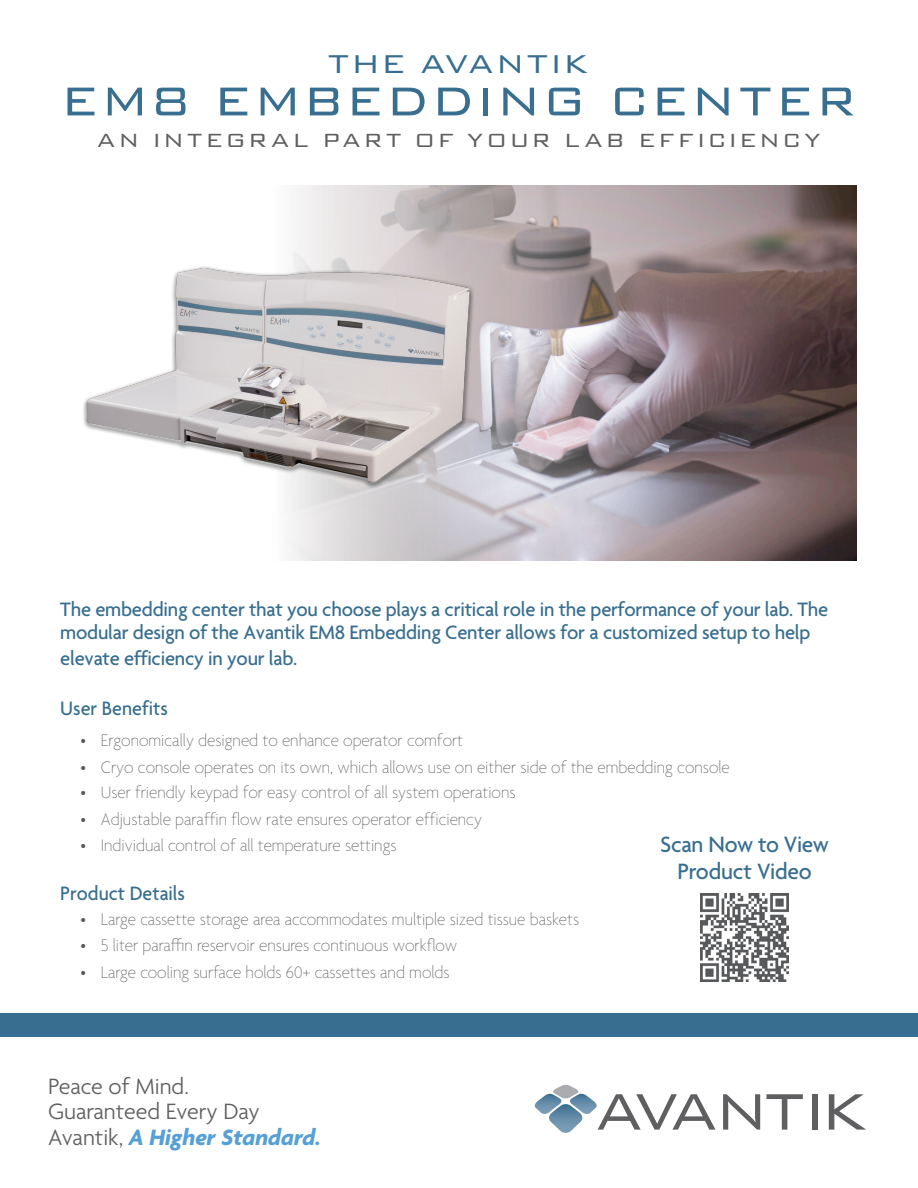
<style>
.page{position:relative;width:918px;height:1188px;background:#fff}
.page>*{position:absolute;margin:0;border:0;box-sizing:border-box;transform-origin:0 0}
.Product_Hed_Bold{font:300 53.85px "Bank Gothic BT";letter-spacing:.035em;color:#386e8f}
.Product_Hed_Bold-2{font:300 34.5px "Bank Gothic BT";letter-spacing:.045em;color:#386e8f}
.Product_Hed_Bold-3{font:300 25.5px "Bank Gothic BT";letter-spacing:.105em;color:#5f5f62}
.t1{font:300 24px "Agenda";color:#5f5f62}
.Product_Hed_Bold-4{font:500 24px/27px "Agenda";letter-spacing:-.015em;color:#386e8f;text-align:center}
.t2{font:italic 700 24px "Agenda";color:#56a0d5}
.Product_Hed_Bold-5{font:500 21px/23.7px "Agenda";letter-spacing:-.01em;color:#386e8f}
.Product_Hed_Bold-6{font:500 21px "Agenda";letter-spacing:-.01em;color:#386e8f;scale:.95 1}
.t3{font:100 18px "Agenda";color:#57585a;scale:.95 1}
.s1{font-weight:300;font-style:normal;color:#5f5f62}
</style>
<div class="page">
<img style="left:289px;top:186px;width:568px;height:375px">
<img style="left:83px;top:259px;width:403px;height:247px">
<div style="left:0;top:1013px;width:918px;height:24px;background:#386e8f"></div>
<svg style="left:723px;top:1094px;width:37px;height:36px"></svg>
<svg style="left:766px;top:1094px;width:37px;height:36px"></svg>
<div style="left:812px;top:1094px;width:6px;height:36px;background:#5f5f62"></div>
<svg style="left:829px;top:1094px;width:37px;height:36px"></svg>
<svg style="left:535px;top:1085px;width:180px;height:48px"></svg>
<img style="left:700px;top:893px;width:89px;height:89px">
<p class="Product_Hed_Bold-2" style="left:328px;top:46px;width:261px">THE AVANTIK</p>
<p class="Product_Hed_Bold" style="left:60px;top:72px;width:798px">EM8 EMBEDDING CENTER</p>
<p class="Product_Hed_Bold-3" style="left:97px;top:126px;width:725px">AN INTEGRAL PART OF YOUR LAB EFFICIENCY</p>
<p class="Product_Hed_Bold-5" style="left:60px;top:599px;width:770px">The embedding center that you choose plays a critical role in the performance of your lab. The modular design of the Avantik EM8 Embedding Center allows for a customized setup to help</p>
<p class="Product_Hed_Bold-5" style="left:60px;top:648px;width:239px">elevate efficiency in your lab.</p>
<p class="Product_Hed_Bold-6" style="left:60px;top:697px;width:115px">User Benefits</p>
<p class="t3" style="left:81px;top:730px;width:404px">• Ergonomically designed to enhance operator comfort</p>
<p class="t3" style="left:81px;top:758px;width:685px">• Cryo console operates on its own, which allows use on either side of the embedding console</p>
<p class="t3" style="left:81px;top:783px;width:459px">• User friendly keypad for easy control of all system operations</p>
<p class="t3" style="left:81px;top:809px;width:424px">• Adjustable paraffin flow rate ensures operator efficiency</p>
<p class="t3" style="left:81px;top:835px;width:334px">• Individual control of all temperature settings</p>
<p class="Product_Hed_Bold-4" style="left:660px;top:832px;width:170px">Scan Now to View<br>Product Video</p>
<p class="Product_Hed_Bold-6" style="left:60px;top:882px;width:133px">Product Details</p>
<p class="t3" style="left:81px;top:910px;width:526px">• Large cassette storage area accommodates multiple sized tissue baskets</p>
<p class="t3" style="left:81px;top:936px;width:398px">• 5 liter paraffin reservoir ensures continuous workflow</p>
<p class="t3" style="left:81px;top:962px;width:390px">• Large cooling surface holds 60+ cassettes and molds</p>
<p class="t1" style="left:48px;top:1073px;width:142px">Peace of Mind.</p>
<p class="t1" style="left:48px;top:1099px;width:213px">Guaranteed Every Day</p>
<p class="t2" style="left:48px;top:1124px;width:274px"><span class="s1">Avantik,</span> A Higher Standard.</p>
</div>
